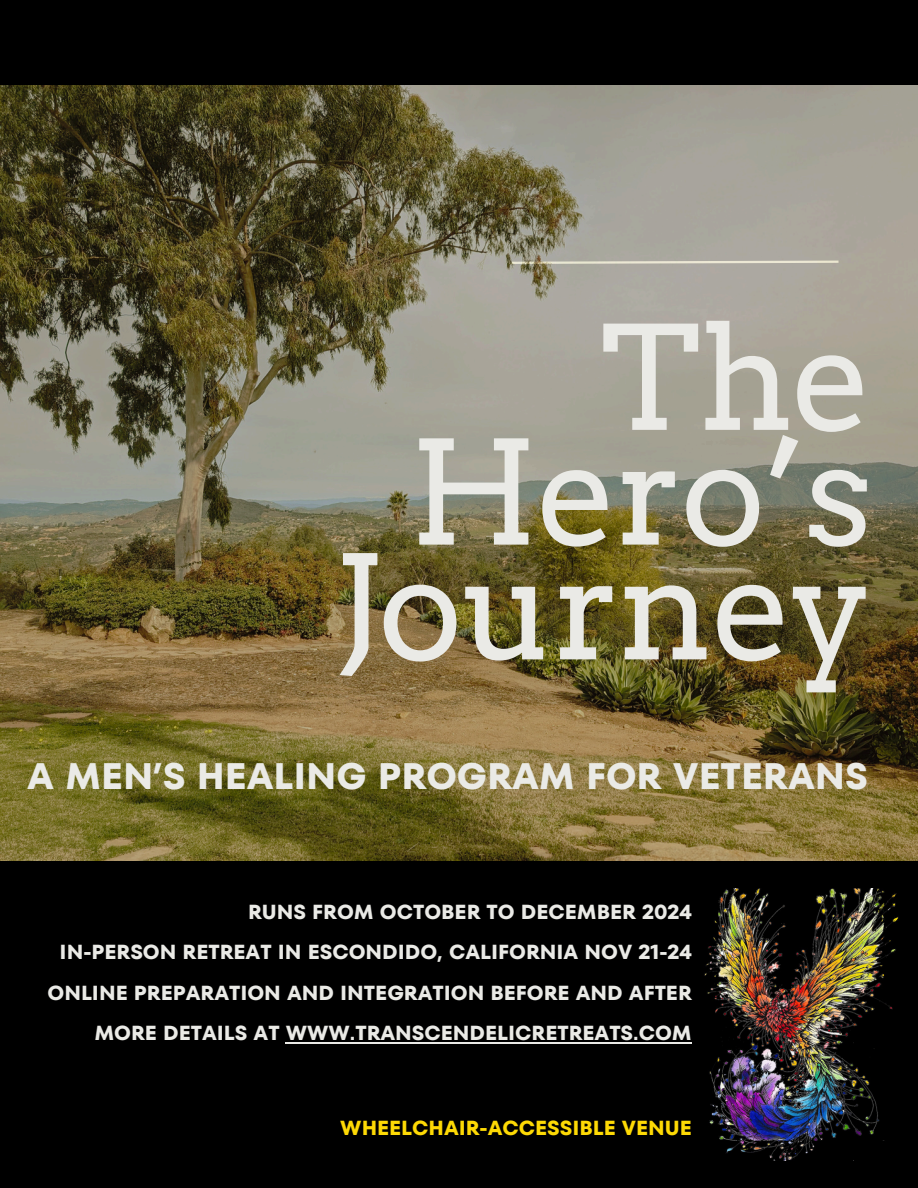
<style>
.page{position:relative;width:918px;height:1188px;background:#000}
.page>*{position:absolute;margin:0;border:0;box-sizing:border-box;transform-origin:0 0}
.t1{font:143.55px/114.8px "Arvo";letter-spacing:-.015em;color:#eaeae6;text-align:right}
.t2{font:700 36.75px "TT Fors";color:#eaeae6}
.t3{font:700 20.25px "TT Fors";color:#eaeae6}
.t4{font:700 20.25px "TT Fors";color:#fdd905}
</style>
<div class="page">
<img style="left:0;top:85px;width:918px;height:775px">
<img style="left:704px;top:889px;width:195px;height:271px">
<hr style="left:286px;top:1042px;width:406px;height:2px;background:#eaeae6">
<h1 class="t1" style="left:332px;top:321px;width:542px">The<br>Hero’s<br>Journey</h1>
<p class="t2" style="left:27px;top:751px;width:842px">A MEN’S HEALING PROGRAM FOR VETERANS</p>
<p class="t3" style="left:248px;top:898px;width:445px">RUNS FROM OCTOBER TO DECEMBER 2024</p>
<p class="t3" style="left:60px;top:938px;width:634px">IN-PERSON RETREAT IN ESCONDIDO, CALIFORNIA NOV 21-24</p>
<p class="t3" style="left:47px;top:979px;width:646px">ONLINE PREPARATION AND INTEGRATION BEFORE AND AFTER</p>
<p class="t3" style="left:94px;top:1019px;width:599px">MORE DETAILS AT WWW.TRANSCENDELICRETREATS.COM</p>
<p class="t4" style="left:340px;top:1113px;width:353px">WHEELCHAIR-ACCESSIBLE VENUE</p>
</div>
